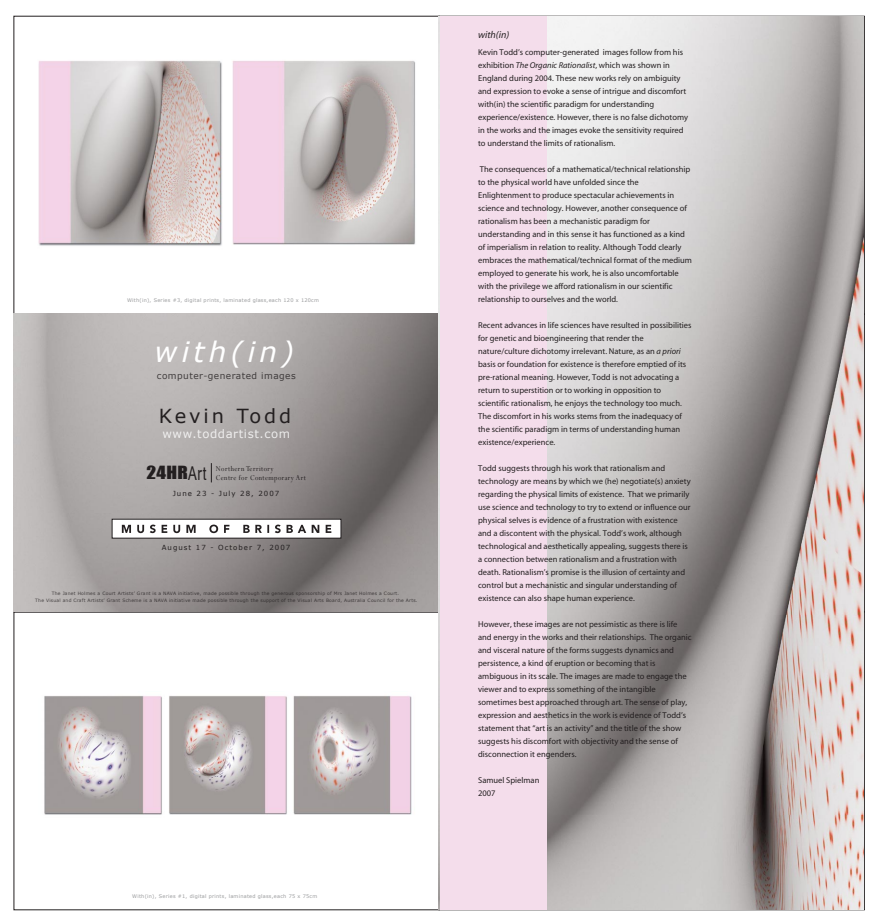
<style>
.page{position:relative;width:879px;height:922px;background:#fff}
.page>*{position:absolute;margin:0;border:0;box-sizing:border-box;transform-origin:0 0}
.t1{font:italic 28px "Verdana";letter-spacing:.15em;color:#fff}
.t2{font:19.4px "Verdana";letter-spacing:.15em;color:#231f20}
.t3{font:16.7px "Impact";color:#231f20;scale:1.16 1}
.t4{font:11.6px "Verdana";letter-spacing:.05em;color:rgb(255 255 255/.8)}
.t5{font:italic 10px "Myriad";color:#231f20}
.t6{font:9px "Verdana";letter-spacing:.05em;color:rgb(35 31 32/.8)}
.t7{font:8.5px/13px "Myriad";color:#231f20}
.t8{font:8.1px/8.9px "Perpetua";letter-spacing:.055em;color:#231f20;scale:.91 1}
.t9{font:7px "Verdana";letter-spacing:.15em;color:#231f20}
.t10{font:5px "Verdana";letter-spacing:.05em;color:rgb(128 130 132/.8)}
.t11{font:4.5px/7px "Verdana";letter-spacing:.05em;color:rgb(35 31 32/.8);text-align:center}
.s1{font-family:"Vrinda";font-size:29.2px}
.s2{font-style:italic}
</style>
<div class="page">
<img style="left:14px;top:313px;width:424px;height:298px">
<img style="left:438px;top:16px;width:426px;height:893px">
<div style="left:440px;top:16px;width:106px;height:893px;background:#f4ddeb"></div>
<div style="left:112px;top:519px;width:229px;height:19px;background:#fff"></div>
<svg style="left:122px;top:524px;width:209px;height:9px"></svg>
<svg style="left:211px;top:463px;width:1px;height:19px"></svg>
<img style="left:38px;top:60px;width:184px;height:186px">
<img style="left:232px;top:61px;width:184px;height:184px">
<img style="left:44px;top:696px;width:368px;height:119px">
<p class="t10" style="left:127px;top:297px;width:193px">With(in), Series #3, digital prints, laminated glass,each 120 x 120cm</p>
<h1 class="t1" style="left:155px;top:333px;width:141px">with(in)</h1>
<p class="t6" style="left:157px;top:370px;width:140px">computer-generated images</p>
<h2 class="t2" style="left:159px;top:403px;width:134px">Kevin Todd</h2>
<h3 class="t4" style="left:162px;top:426px;width:129px">www.toddartist.com</h3>
<h3 class="t3" style="left:147px;top:459px;width:53px">24HR<span class="s1">Art</span></h3>
<p class="t8" style="left:216px;top:464px;width:100px">Northern Territory<br>Centre for Contemporary Art</p>
<p class="t9" style="left:173px;top:488px;width:108px">June 23 - July 28, 2007</p>
<p class="t9" style="left:162px;top:543px;width:130px">August 17 - October 7, 2007</p>
<p class="t11" style="left:35px;top:589px;width:384px">The Janet Holmes a Court Artists’ Grant is a NAVA initiative, made possible through the generous sponsorship of Mrs Janet Holmes a Court.<br>The Visual and Craft Artists’ Grant Scheme is a NAVA initiative made possible through the support of the Visual Arts Board, Australia Council for the Arts.</p>
<p class="t10" style="left:132px;top:893px;width:187px">With(in), Series #1, digital prints, laminated glass,each 75 x 75cm</p>
<p class="t5" style="left:478px;top:29px;width:33px">with(in)</p>
<p class="t7" style="left:478px;top:46px;width:211px">Kevin Todd’s computer-generated images follow from his exhibition <span class="s2">The Organic Rationalist</span>, which was shown in England during 2004. These new works rely on ambiguity and expression to evoke a sense of intrigue and discomfort with(in) the scientific paradigm for understanding experience/existence. However, there is no false dichotomy in the works and the images evoke the sensitivity required to understand the limits of rationalism.</p>
<p class="t7" style="left:478px;top:163px;width:215px">The consequences of a mathematical/technical relationship to the physical world have unfolded since the Enlightenment to produce spectacular achievements in science and technology. However, another consequence of rationalism has been a mechanistic paradigm for understanding and in this sense it has functioned as a kind of imperialism in relation to reality. Although Todd clearly embraces the mathematical/technical format of the medium employed to generate his work, he is also uncomfortable with the privilege we afford rationalism in our scientific relationship to ourselves and the world.</p>
<p class="t7" style="left:478px;top:319px;width:215px">Recent advances in life sciences have resulted in possibilities for genetic and bioengineering that render the nature/culture dichotomy irrelevant. Nature, as an <span class="s2">a priori </span>basis or foundation for existence is therefore emptied of its pre-rational meaning. However, Todd is not advocating a return to superstition or to working in opposition to scientific rationalism, he enjoys the technology too much.<br>The discomfort in his works stems from the inadequacy of the scientific paradigm in terms of understanding human existence/experience.</p>
<p class="t7" style="left:478px;top:462px;width:214px">Todd suggests through his work that rationalism and technology are means by which we (he) negotiate(s) anxiety regarding the physical limits of existence. That we primarily use science and technology to try to extend or influence our physical selves is evidence of a frustration with existence and a discontent with the physical. Todd’s work, although technological and aesthetically appealing, suggests there is a connection between rationalism and a frustration with death. Rationalism’s promise is the illusion of certainty and control but a mechanistic and singular understanding of existence can also shape human experience.</p>
<p class="t7" style="left:478px;top:618px;width:215px">However, these images are not pessimistic as there is life and energy in the works and their relationships. The organic and visceral nature of the forms suggests dynamics and persistence, a kind of eruption or becoming that is ambiguous in its scale. The images are made to engage the viewer and to express something of the intangible sometimes best approached through art. The sense of play, expression and aesthetics in the work is evidence of Todd’s statement that “art is an activity” and the title of the show suggests his discomfort with objectivity and the sense of disconnection it engenders.</p>
<p class="t7" style="left:478px;top:774px;width:63px">Samuel Spielman<br>2007</p>
</div>
